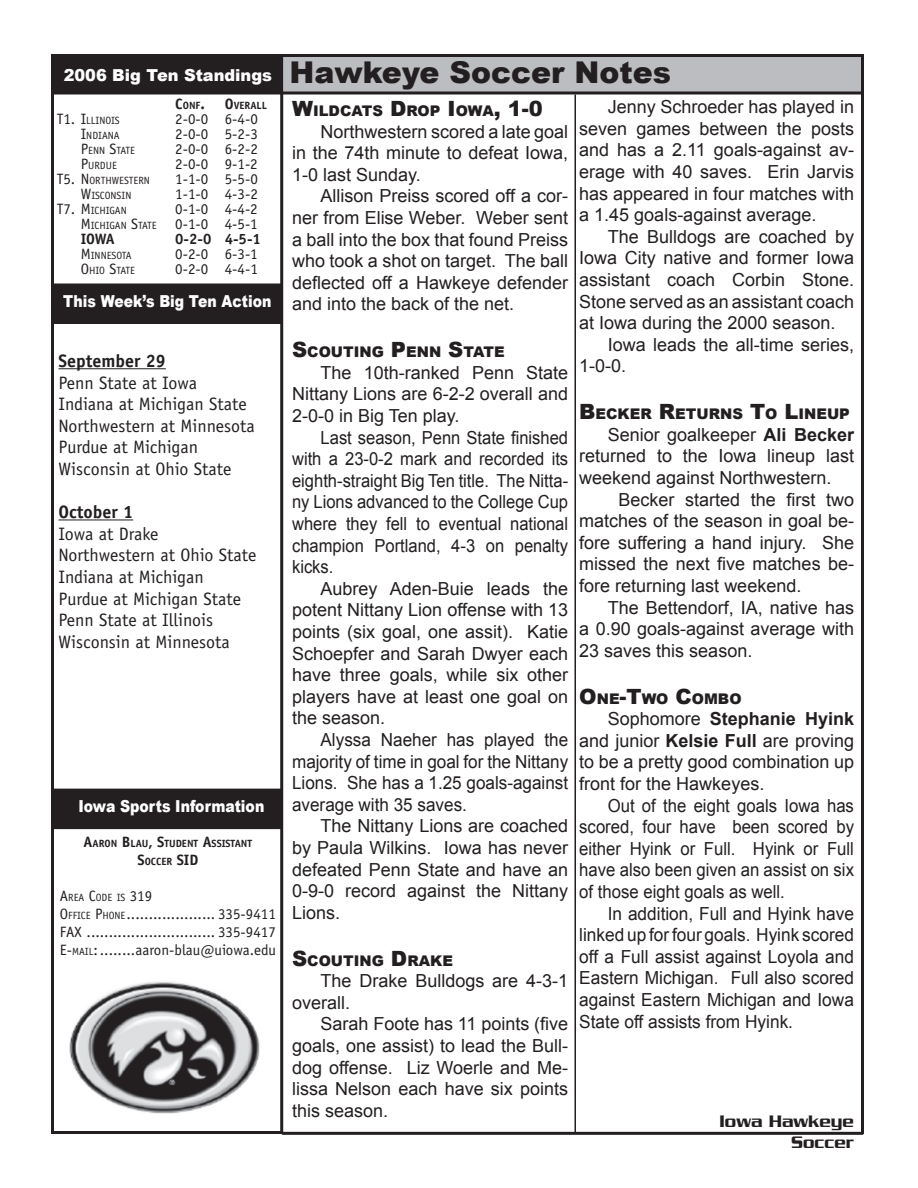
<style>
.page{position:relative;width:918px;height:1188px;background:#fff}
.page>*{position:absolute;margin:0;border:0;box-sizing:border-box;transform-origin:0 0}
.t1{font:900 30px "Arial";color:#231f20}
.t2{font:18px/21.6px "Arial";color:#231f20;text-align:justify}
.t3{font:18px/21.6px "Officina Sans";color:#231f20}
.t4{font:18px/21.6px "Arial";color:#231f20;text-align:justify;scale:.92 1}
.t5{font:18px/21.6px "Arial";color:#231f20;text-align:justify;scale:.96 1}
.t6{font:18px/21.6px "Arial";color:#231f20;text-align:justify;scale:.93 1}
.t7{font:18px/21.6px "Arial";color:#231f20;text-align:justify;scale:.95 1}
.t8{font:700 18px "Officina Sans";color:#231f20}
.t9{font:500 18px/21.6px "Serpentine";color:#231f20;text-align:right}
.t10{font:900 16.5px "Arial";color:#fff;scale:.85 1}
.t11{font:900 16.5px "Arial";color:#fff}
.t12{font:15px/18px "Officina Sans";color:#231f20;text-align:justify}
.t13{font:700 15px "Officina Sans";color:#231f20}
.t14{font:900 14.7px "Arial";color:#231f20}
.t15{font:10.5px "Officina Sans";color:#231f20}
.t16{font:700 10.5px/18px "Officina Sans";color:#231f20;text-align:center}
.s1{font-size:15px}
.s2{font-size:10.5px}
.s3{font-weight:700}
.s4{font-size:21px}
</style>
<div class="page">
<div style="left:51px;top:54px;width:232px;height:1080px;border:3px solid #231f20"></div>
<div style="left:282px;top:56px;width:580px;height:37px;background:#bcbdc0"></div>
<div style="left:280px;top:54px;width:584px;height:40px;border:3px solid #231f20"></div>
<div style="left:57px;top:57px;width:223px;height:35px;background:#231f20"></div>
<div style="left:54px;top:54px;width:229px;height:40px;border:6px solid #231f20"></div>
<div style="left:57px;top:792px;width:223px;height:34px;background:#231f20"></div>
<div style="left:54px;top:789px;width:229px;height:40px;border:6px solid #231f20"></div>
<hr style="left:283px;top:54px;width:580px;height:3px;background:#231f20">
<hr style="left:861px;top:54px;width:3px;height:1080px;background:#231f20">
<hr style="left:282px;top:1132px;width:581px;height:3px;background:#231f20">
<hr style="left:574px;top:94px;width:2px;height:1040px;background:#231f20">
<hr style="left:58px;top:368px;width:108px;height:1px;background:#231f20">
<hr style="left:58px;top:520px;width:75px;height:1px;background:#231f20">
<div style="left:56px;top:286px;width:223px;height:35px;background:#231f20"></div>
<div style="left:53px;top:284px;width:229px;height:40px;border:6px solid #231f20"></div>
<img style="left:69px;top:982px;width:190px;height:132px">
<p class="t11" style="left:64px;top:63px;width:210px">2006 Big Ten Standings</p>
<p class="t16" style="left:175px;top:97px;width:31px"><span class="s1">C</span>ONF<span class="s1">.</span></p>
<p class="t16" style="left:225px;top:97px;width:44px"><span class="s1">O</span>VERALL</p>
<p class="t15" style="left:57px;top:115px;width:64px"><span class="s1">T1. I</span>LLINOIS</p>
<p class="t12" style="left:175px;top:110px;width:84px">2-0-0 6-4-0</p>
<p class="t15" style="left:81px;top:130px;width:41px"><span class="s1">I</span>NDIANA</p>
<p class="t12" style="left:175px;top:125px;width:84px">2-0-0 5-2-3</p>
<p class="t15" style="left:81px;top:145px;width:56px"><span class="s1">P</span>ENN <span class="s1">S</span>TATE</p>
<p class="t12" style="left:175px;top:140px;width:84px">2-0-0 6-2-2</p>
<p class="t15" style="left:81px;top:160px;width:38px"><span class="s1">P</span>URDUE</p>
<p class="t12" style="left:175px;top:155px;width:84px">2-0-0 9-1-2</p>
<p class="t15" style="left:57px;top:175px;width:95px"><span class="s1">T5. N</span>ORTHWESTERN</p>
<p class="t12" style="left:175px;top:170px;width:84px">1-1-0 5-5-0</p>
<p class="t15" style="left:81px;top:190px;width:52px"><span class="s1">W</span>ISCONSIN</p>
<p class="t12" style="left:175px;top:185px;width:84px">1-1-0 4-3-2</p>
<p class="t15" style="left:57px;top:205px;width:71px"><span class="s1">T7. M</span>ICHIGAN</p>
<p class="t12" style="left:81px;top:202px;width:179px;line-height:15px;text-indent:94px">0-1-0 4-4-2<br>M<span class="s2">ICHIGAN</span> S<span class="s2">TATE</span> 0-1-0 4-5-1<br><span class="s3">IOWA</span></p>
<p class="t13" style="left:175px;top:230px;width:87px">0-2-0 4-5-1</p>
<p class="t15" style="left:81px;top:250px;width:52px"><span class="s1">M</span>INNESOTA</p>
<p class="t12" style="left:175px;top:245px;width:84px">0-2-0 6-3-1</p>
<p class="t15" style="left:81px;top:265px;width:56px"><span class="s1">O</span>HIO <span class="s1">S</span>TATE</p>
<p class="t12" style="left:175px;top:260px;width:84px">0-2-0 4-4-1</p>
<p class="t10" style="left:63px;top:289px;width:247px">This Week’s Big Ten Action</p>
<p class="t8" style="left:58px;top:350px;width:109px">September 29</p>
<p class="t3" style="left:58px;top:372px;width:198px">Penn State at Iowa<br>Indiana at Michigan State<br>Northwestern at Minnesota<br>Purdue at Michigan<br>Wisconsin at Ohio State</p>
<p class="t8" style="left:58px;top:501px;width:76px">October 1</p>
<p class="t3" style="left:58px;top:523px;width:200px">Iowa at Drake<br>Northwestern at Ohio State<br>Indiana at Michigan<br>Purdue at Michigan State<br>Penn State at Illinois<br>Wisconsin at Minnesota</p>
<p class="t10" style="left:78px;top:795px;width:220px">Iowa Sports Information</p>
<p class="t16" style="left:84px;top:834px;width:170px"><span class="s1">A</span>ARON <span class="s1">B</span>LAU<span class="s1">, S</span>TUDENT <span class="s1">A</span>SSISTANT<br><span class="s1">S</span>OCCER <span class="s1">SID</span></p>
<p class="t15" style="left:60px;top:891px;width:94px"><span class="s1">A</span>REA <span class="s1">C</span>ODE IS <span class="s1">319</span></p>
<p class="t12" style="left:60px;top:905px;width:218px">O<span class="s2">FFICE</span> P<span class="s2">HONE</span> .................... 335-9411<br>FAX ............................. 335-9417<br>E-<span class="s2">MAIL</span>: ........aaron-blau@uiowa.edu</p>
<h1 class="t1" style="left:289px;top:50px;width:383px">Hawkeye Soccer Notes</h1>
<p class="t14" style="left:292px;top:100px;width:252px"><span class="s4">W</span>ILDCATS <span class="s4">D</span>ROP <span class="s4">I</span>OWA<span class="s4">, 1-0</span></p>
<p class="t2" style="left:292px;top:121px;width:278px;text-indent:28px">Northwestern scored a late goal in the 74th minute to defeat Iowa, 1-0 last Sunday.</p>
<p class="t2" style="left:292px;top:185px;width:278px;text-indent:28px">Allison Preiss scored off a cor&shy;ner from Elise Weber. Weber sent a ball into the box that found Preiss who took a shot on target. The ball deflected off a Hawkeye defender and into the back of the net.</p>
<p class="t14" style="left:292px;top:341px;width:214px"><span class="s4">S</span>COUTING <span class="s4">P</span>ENN <span class="s4">S</span>TATE</p>
<p class="t2" style="left:292px;top:362px;width:278px;text-indent:28px">The 10th-ranked Penn State Nittany Lions are 6-2-2 overall and 2-0-0 in Big Ten play.</p>
<p class="t4" style="left:292px;top:427px;width:302px;text-indent:29px">Last season, Penn State finished with a 23-0-2 mark and recorded its eighth-straight Big Ten title. The Nitta&shy;ny Lions advanced to the College Cup where they fell to eventual national champion Portland, 4-3 on penalty kicks.</p>
<p class="t2" style="left:292px;top:578px;width:278px;text-indent:28px">Aubrey Aden-Buie leads the potent Nittany Lion offense with 13 points (six goal, one assit). Katie Schoepfer and Sarah Dwyer each have three goals, while six other players have at least one goal on the season.</p>
<p class="t7" style="left:292px;top:729px;width:292px;text-indent:29px">Alyssa Naeher has played the majority of time in goal for the Nittany Lions. She has a 1.25 goals-against average with 35 saves.</p>
<p class="t2" style="left:292px;top:815px;width:278px;text-indent:28px">The Nittany Lions are coached by Paula Wilkins. Iowa has never defeated Penn State and have an 0-9-0 record against the Nittany Lions.</p>
<p class="t14" style="left:292px;top:950px;width:162px"><span class="s4">S</span>COUTING <span class="s4">D</span>RAKE</p>
<p class="t2" style="left:292px;top:970px;width:278px;text-indent:28px">The Drake Bulldogs are 4-3-1 overall.</p>
<p class="t2" style="left:292px;top:1013px;width:278px;text-indent:28px">Sarah Foote has 11 points (five goals, one assist) to lead the Bull&shy;dog offense. Liz Woerle and Me&shy;lissa Nelson each have six points this season.</p>
<p class="t2" style="left:579px;top:96px;width:276px;text-indent:28px">Jenny Schroeder has played in seven games between the posts and has a 2.11 goals-against av&shy;erage with 40 saves. Erin Jarvis has appeared in four matches with a 1.45 goals-against average.</p>
<p class="t2" style="left:579px;top:226px;width:276px;text-indent:28px">The Bulldogs are coached by Iowa City native and former Iowa assistant coach Corbin Stone.<br>Stone served as an assistant coach at Iowa during the 2000 season.</p>
<p class="t2" style="left:579px;top:334px;width:276px;text-indent:28px">Iowa leads the all-time series,<br>1-0-0.</p>
<p class="t14" style="left:579px;top:403px;width:272px"><span class="s4">B</span>ECKER <span class="s4">R</span>ETURNS <span class="s4">T</span>O <span class="s4">L</span>INEUP</p>
<p class="t2" style="left:579px;top:424px;width:276px;text-indent:28px">Senior goalkeeper <span class="s3">Ali Becker </span>returned to the Iowa lineup last weekend against Northwestern.</p>
<p class="t2" style="left:579px;top:489px;width:276px;text-indent:39px">Becker started the first two matches of the season in goal be&shy;fore suffering a hand injury. She missed the next five matches be&shy;fore returning last weekend.</p>
<p class="t2" style="left:579px;top:597px;width:276px;text-indent:28px">The Bettendorf, IA, native has a 0.90 goals-against average with 23 saves this season.</p>
<p class="t14" style="left:579px;top:688px;width:164px"><span class="s4">O</span>NE<span class="s4">-T</span>WO <span class="s4">C</span>OMBO</p>
<p class="t2" style="left:579px;top:708px;width:276px;text-indent:28px">Sophomore <span class="s3">Stephanie Hyink </span>and junior <span class="s3">Kelsie Full</span> are proving to be a pretty good combination up front for the Hawkeyes.</p>
<p class="t6" style="left:579px;top:795px;width:297px;text-indent:28px">Out of the eight goals Iowa has scored, four have been scored by either Hyink or Full. Hyink or Full have also been given an assist on six of those eight goals as well.</p>
<p class="t5" style="left:579px;top:903px;width:288px;text-indent:29px">In addition, Full and Hyink have linked up for four goals. Hyink scored off a Full assist against Loyola and Eastern Michigan. Full also scored against Eastern Michigan and Iowa State off assists from Hyink.</p>
<p class="t9" style="left:719px;top:1110px;width:136px">Iowa Hawkeye<br>Soccer</p>
</div>
